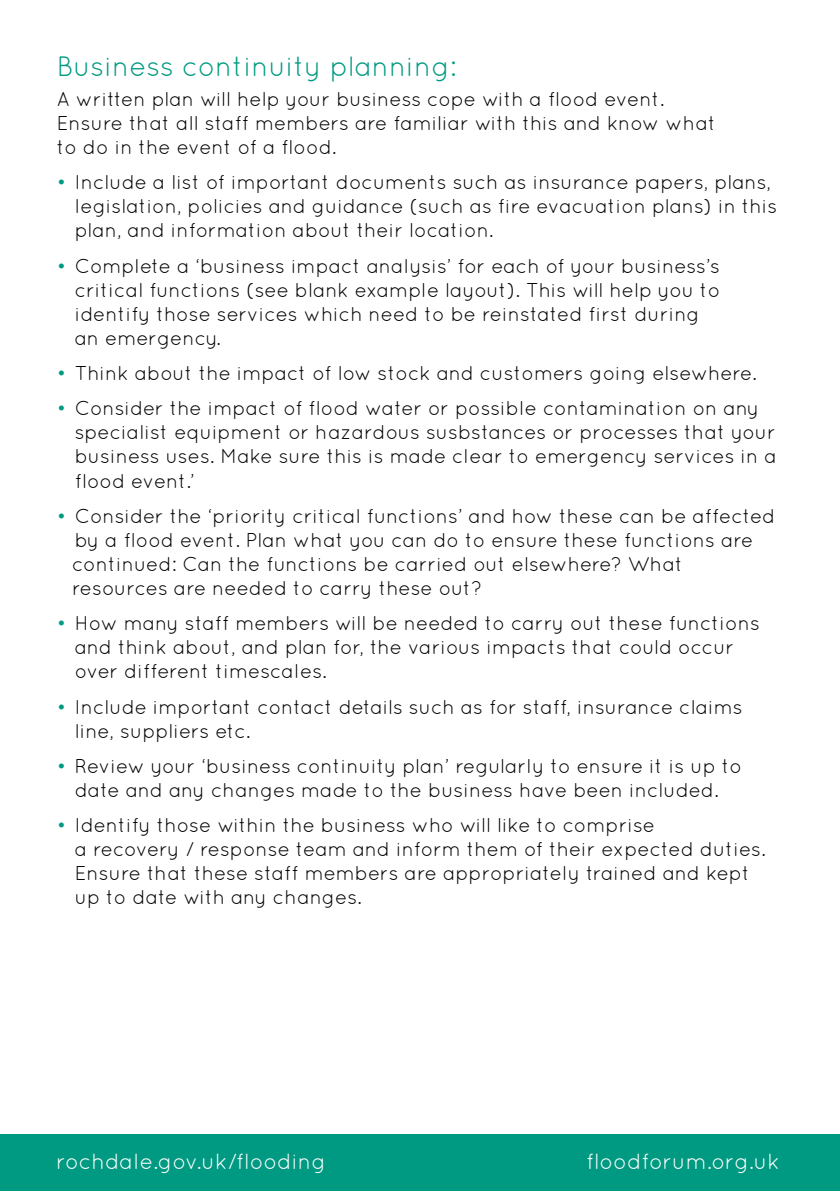
<style>
.page{position:relative;width:840px;height:1191px;background:#fff}
.page>*{position:absolute;margin:0;border:0;box-sizing:border-box;transform-origin:0 0}
.t1{font:28px "Quicksand";color:#009a82}
.t2{font:22px "Quicksand";color:#fff}
.t3{font:20px/24px "Quicksand";color:#000}
.s1{color:#009a82}
</style>
<div class="page">
<div style="left:0;top:1134px;width:839px;height:57px;background:#009a82"></div>
<h1 class="t1" style="left:57px;top:50px;width:401px">Business continuity planning:</h1>
<p class="t3" style="left:57px;top:87px;width:660px">A written plan will help your business cope with a flood event.<br>Ensure that all staff members are familiar with this and know what to do in the event of a flood.</p>
<p class="t3" style="left:75px;top:170px;width:703px;text-indent:-18px"><span class="s1">•</span> Include a list of important documents such as insurance papers, plans, legislation, policies and guidance (such as fire evacuation plans) in this plan, and information about their location.</p>
<p class="t3" style="left:75px;top:253px;width:646px;text-indent:-18px"><span class="s1">•</span> Complete a ‘business impact analysis’ for each of your business’s critical functions (see blank example layout). This will help you to identify those services which need to be reinstated first during an emergency.</p>
<p class="t3" style="left:57px;top:361px;width:701px"><span class="s1">•</span> Think about the impact of low stock and customers going elsewhere.</p>
<p class="t3" style="left:75px;top:396px;width:703px;text-indent:-18px"><span class="s1">•</span> Consider the impact of flood water or possible contamination on any specialist equipment or hazardous susbstances or processes that your business uses. Make sure this is made clear to emergency services in a flood event.’</p>
<p class="t3" style="left:72px;top:503px;width:704px;text-indent:-15px"><span class="s1">•</span> Consider the ‘priority critical functions’ and how these can be affected by a flood event. Plan what you can do to ensure these functions are continued: Can the functions be carried out elsewhere? What resources are needed to carry these out?</p>
<p class="t3" style="left:75px;top:611px;width:686px;text-indent:-18px"><span class="s1">•</span> How many staff members will be needed to carry out these functions and think about, and plan for, the various impacts that could occur over different timescales.</p>
<p class="t3" style="left:75px;top:694px;width:669px;text-indent:-18px"><span class="s1">•</span> Include important contact details such as for staff, insurance claims line, suppliers etc.</p>
<p class="t3" style="left:57px;top:754px;width:686px;text-align:center"><span class="s1">•</span> Review your ‘business continuity plan’ regularly to ensure it is up to date and any changes made to the business have been included.</p>
<p class="t3" style="left:75px;top:813px;width:692px;text-indent:-18px"><span class="s1">•</span> Identify those within the business who will like to comprise<br>a recovery / response team and inform them of their expected duties.<br>Ensure that these staff members are appropriately trained and kept up to date with any changes.</p>
<p class="t2" style="left:56px;top:1148px;width:271px">rochdale.gov.uk/flooding</p>
<p class="t2" style="left:585px;top:1148px;width:195px">floodforum.org.uk</p>
</div>
